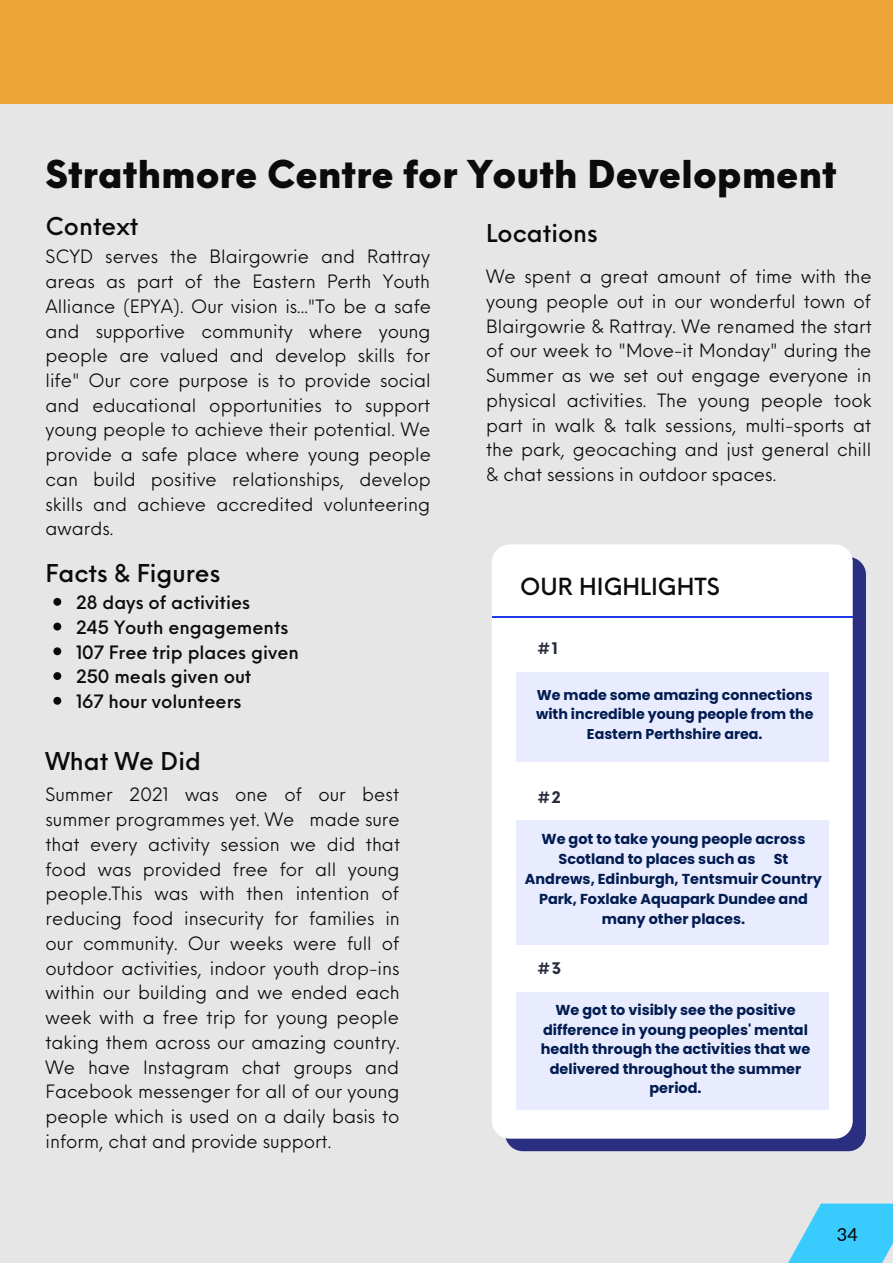
<style>
.page{position:relative;width:893px;height:1264px;background:#fff}
.page>*{position:absolute;margin:0;border:0;box-sizing:border-box;transform-origin:0 0}
.t1{font:900 37.5px "Neue Einstellung";color:#0b0b0b}
.t2{font:500 24px "Neue Einstellung";color:#0b0b0b}
.t3{font:500 23.1px "Neue Einstellung";color:#0b0b0b}
.t4{font:18px/24.8px "Neue Einstellung";color:#0b0b0b;text-align:justify}
.t5{font:500 18px/24.8px "Neue Einstellung";color:#0b0b0b}
.t6{font:18px "Lato";color:#000}
.t7{font:700 15.6px "Now";color:#262c3d}
.t8{font:700 14.4px/19.5px "Poppins";color:#011c50}
.t9{font:700 14.25px/19.6px "Poppins";color:#011c50;text-align:center}
</style>
<div class="page">
<div style="left:0;top:0;width:892px;height:1262px;background:#e6e6e6"></div>
<div style="left:0;top:0;width:892px;height:104px;background:#eda436"></div>
<svg style="left:53px;top:598px;width:8px;height:7px"></svg>
<svg style="left:53px;top:622px;width:8px;height:8px"></svg>
<svg style="left:53px;top:647px;width:8px;height:8px"></svg>
<svg style="left:53px;top:672px;width:8px;height:8px"></svg>
<svg style="left:53px;top:697px;width:8px;height:7px"></svg>
<div style="left:505px;top:557px;width:360px;height:594px;background:#2a2f81;border-radius:18px"></div>
<div style="left:492px;top:544px;width:360px;height:594px;background:#fff;border-radius:18px"></div>
<hr style="left:492px;top:616px;width:360px;height:1px;background:#1e38ea">
<div style="left:516px;top:672px;width:313px;height:89px;background:#e9ecff"></div>
<div style="left:516px;top:820px;width:313px;height:125px;background:#e9ecff"></div>
<div style="left:516px;top:992px;width:313px;height:117px;background:#e9ecff"></div>
<svg style="left:788px;top:1203px;width:104px;height:59px"></svg>
<h1 class="t1" style="left:45px;top:140px;width:792px">Strathmore Centre for Youth Development</h1>
<h2 class="t2" style="left:486px;top:211px;width:113px">Locations</h2>
<h2 class="t2" style="left:45px;top:205px;width:94px">Context</h2>
<p class="t4" style="left:45px;top:242px;width:387px">SCYD serves the Blairgowrie and Rattray areas as part of the Eastern Perth Youth Alliance (EPYA). Our vision is..."To be a safe and supportive community where young people are valued and develop skills for life" Our core purpose is to provide social and educational opportunities to support young people to achieve their potential. We provide a safe place where young people can build positive relationships, develop skills and achieve accredited volunteering awards.</p>
<h2 class="t2" style="left:45px;top:551px;width:176px">Facts &amp; Figures</h2>
<p class="t5" style="left:76px;top:588px;width:224px">28 days of activities<br>245 Youth engagements<br>107 Free trip places given<br>250 meals given out<br>167 hour volunteers</p>
<h2 class="t2" style="left:45px;top:739px;width:157px">What We Did</h2>
<p class="t4" style="left:45px;top:780px;width:356px">Summer 2021 was one of our best summer programmes yet. We made sure that every activity session we did that food was provided free for all young people.This was with then intention of reducing food insecurity for families in our community. Our weeks were full of outdoor activities, indoor youth drop-ins within our building and we ended each week with a free trip for young people taking them across our amazing country.<br>We have Instagram chat groups and Facebook messenger for all of our young people which is used on a daily basis to inform, chat and provide support.</p>
<p class="t4" style="left:486px;top:262px;width:387px">We spent a great amount of time with the young people out in our wonderful town of Blairgowrie &amp; Rattray. We renamed the start of our week to "Move-it Monday" during the Summer as we set out engage everyone in physical activities. The young people took part in walk &amp; talk sessions, multi-sports at the park, geocaching and just general chill &amp; chat sessions in outdoor spaces.</p>
<p class="t3" style="left:520px;top:566px;width:201px">OUR HIGHLIGHTS</p>
<p class="t7" style="left:537px;top:640px;width:23px">#1</p>
<p class="t9" style="left:536px;top:685px;width:279px">We made some amazing connections with incredible young people from the<br>Eastern Perthshire area.</p>
<p class="t7" style="left:537px;top:789px;width:25px">#2</p>
<p class="t8" style="left:558px;top:829px;width:248px;line-height:20.1px;text-indent:-17px">We got to take young people across<br>Scotland to places such as</p>
<p class="t8" style="left:773px;top:849px;width:16px">St</p>
<p class="t8" style="left:525px;top:869px;width:298px">Andrews, Edinburgh, Tentsmuir Country</p>
<p class="t8" style="left:539px;top:889px;width:270px">Park, Foxlake Aquapark Dundee and</p>
<p class="t8" style="left:601px;top:909px;width:145px">many other places.</p>
<p class="t7" style="left:537px;top:960px;width:26px">#3</p>
<p class="t8" style="left:541px;top:1000px;width:271px;text-align:center">We got to visibly see the positive difference in young peoples' mental health through the activities that we delivered throughout the summer period.</p>
<p class="t6" style="left:836px;top:1223px;width:22px">34</p>
</div>
